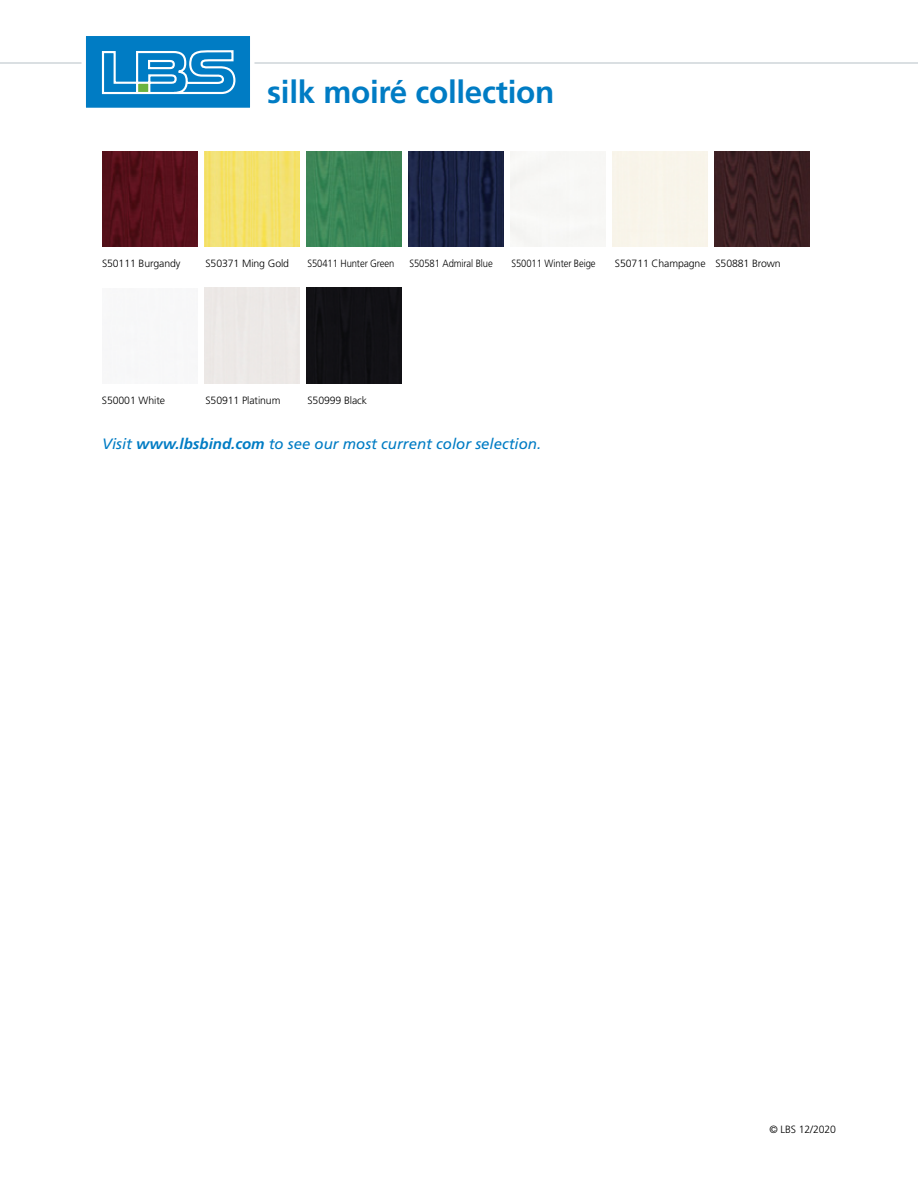
<style>
.page{position:relative;width:918px;height:1188px;background:#fff}
.page>*{position:absolute;margin:0;border:0;box-sizing:border-box;transform-origin:0 0}
.t1{font:700 31.5px "Frutiger LT Std";letter-spacing:-.01em;color:#007cc4}
.t2{font:italic 15px "Frutiger LT Std";color:#007cc4}
.t3{font:300 10.5px "Frutiger LT Std";letter-spacing:-.01em;color:#000}
.t4{font:300 10.5px "Frutiger LT Std";letter-spacing:-.01em;color:#000;scale:.9 1}
.s1{font-weight:700}
</style>
<div class="page">
<img style="left:204px;top:151px;width:96px;height:96px">
<img style="left:102px;top:151px;width:95px;height:96px">
<img style="left:715px;top:151px;width:95px;height:96px">
<img style="left:306px;top:151px;width:96px;height:96px">
<div style="left:306px;top:288px;width:96px;height:95px;background:#111115"></div>
<img style="left:408px;top:151px;width:96px;height:96px">
<hr style="left:0;top:62px;width:918px;height:2px;background:#cfd5d9">
<svg style="left:79px;top:36px;width:178px;height:72px"></svg>
<h1 class="t1" style="left:267px;top:74px;width:289px">silk moiré collection</h1>
<p class="t3" style="left:102px;top:257px;width:80px">S50111 Burgandy</p>
<p class="t3" style="left:205px;top:257px;width:85px">S50371 Ming Gold</p>
<p class="t4" style="left:308px;top:257px;width:98px">S50411 Hunter Green</p>
<p class="t4" style="left:410px;top:257px;width:94px">S50581 Admiral Blue</p>
<p class="t4" style="left:512px;top:257px;width:95px">S50011 Winter Beige</p>
<p class="t3" style="left:615px;top:257px;width:167px">S50711 Champagne S50881 Brown</p>
<p class="t3" style="left:102px;top:394px;width:65px">S50001 White</p>
<p class="t3" style="left:205px;top:394px;width:76px">S50911 Platinum</p>
<p class="t3" style="left:307px;top:394px;width:61px">S50999 Black</p>
<h2 class="t2" style="left:102px;top:435px;width:441px">Visit <span class="s1">www.lbsbind.com</span> to see our most current color selection.</h2>
<p class="t3" style="left:769px;top:1124px;width:68px">© LBS 12/2020</p>
</div>
